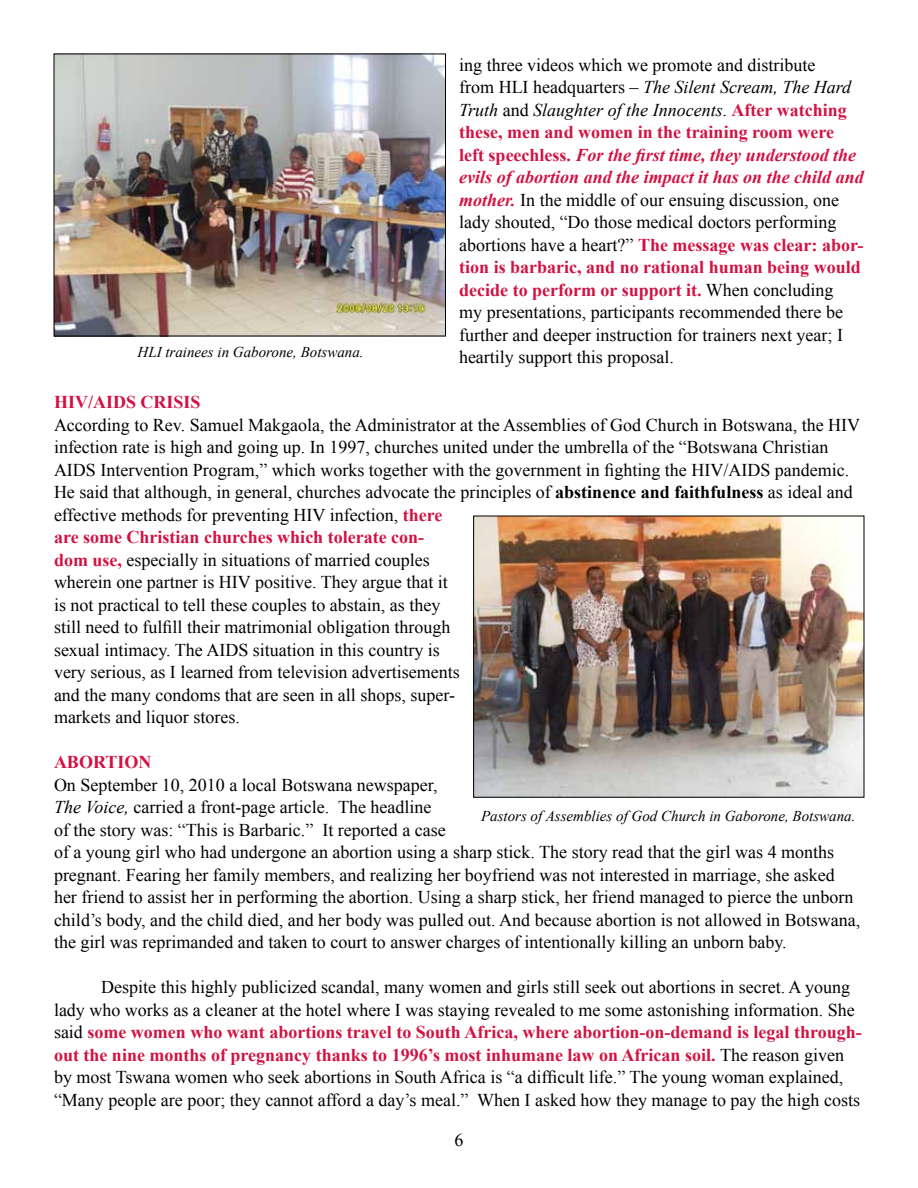
<style>
.page{position:relative;width:918px;height:1188px;background:#fff}
.page>*{position:absolute;margin:0;border:0;box-sizing:border-box;transform-origin:0 0}
.t1{font:18px/22.5px "Times New Roman";color:#000}
.t2{font:700 18px "Times New Roman";color:#d11242}
.t3{font:italic 15px "Times New Roman";color:#000}
.s1{font-style:italic}
.s2{font-weight:700;color:#d11242}
.s3{font-weight:700;font-style:italic;color:#d11242}
.s4{font-weight:700}
</style>
<div class="page">
<img style="left:475px;top:518px;width:387px;height:277px">
<img style="left:56px;top:56px;width:388px;height:278px">
<div style="left:54px;top:54px;width:392px;height:282px;border:1px solid #000"></div>
<p class="t3" style="left:138px;top:343px;width:228px">HLI trainees in Gaborone, Botswana.</p>
<p class="t1" style="left:459px;top:53px;width:406px">ing three videos which we promote and distribute<br>from HLI headquarters – <span class="s1">The Silent Scream, The Hard Truth</span> and <span class="s1">Slaughter of the Innocents</span>. <span class="s2">After watching these, men and women in the training room were<br>left speechless.</span> <span class="s3">For the first time, they understood the evils of abortion and the impact it has on the child and mother.</span> In the middle of our ensuing discussion, one lady shouted, “Do those medical doctors performing abortions have a heart?” <span class="s2">The message was clear: abor&shy;tion is barbaric, and no rational human being would decide to perform or support it.</span> When concluding<br>my presentations, participants recommended there be further and deeper instruction for trainers next year; I heartily support this proposal.</p>
<p class="t2" style="left:54px;top:392px;width:110px">HIV/AIDS Crisis</p>
<p class="t1" style="left:54px;top:413px;width:808px">According to Rev. Samuel Makgaola, the Administrator at the Assemblies of God Church in Botswana, the HIV infection rate is high and going up. In 1997, churches united under the umbrella of the “Botswana Christian AIDS Intervention Program,” which works together with the government in fighting the HIV/AIDS pandemic.<br>He said that although, in general, churches advocate the principles of <span class="s4">abstinence and faithfulness</span> as ideal and effective methods for preventing HIV infection, <span class="s2">there<br>are some Christian churches which tolerate con-<br>dom use,</span> especially in situations of married couples<br>wherein one partner is HIV positive. They argue that it<br>is not practical to tell these couples to abstain, as they<br>still need to fulfill their matrimonial obligation through<br>sexual intimacy. The AIDS situation in this country is<br>very serious, as I learned from television advertisements<br>and the many condoms that are seen in all shops, super-<br>markets and liquor stores.</p>
<p class="t2" style="left:54px;top:752px;width:99px">Abortion</p>
<p class="t1" style="left:54px;top:773px;width:808px">On September 10, 2010 a local Botswana newspaper,<br><span class="s1">The Voice,</span> carried a front-page article. The headline<br>of the story was: “This is Barbaric.” It reported a case<br>of a young girl who had undergone an abortion using a sharp stick. The story read that the girl was 4 months pregnant. Fearing her family members, and realizing her boyfriend was not interested in marriage, she asked her friend to assist her in performing the abortion. Using a sharp stick, her friend managed to pierce the unborn child’s body, and the child died, and her body was pulled out. And because abortion is not allowed in Botswana, the girl was reprimanded and taken to court to answer charges of intentionally killing an unborn baby.</p>
<p class="t1" style="left:54px;top:976px;width:809px;text-indent:47px">Despite this highly publicized scandal, many women and girls still seek out abortions in secret. A young lady who works as a cleaner at the hotel where I was staying revealed to me some astonishing information. She said <span class="s2">some women who want abortions travel to South Africa, where abortion-on-demand is legal through&shy;out the nine months of pregnancy thanks to 1996’s most inhumane law on African soil.</span> The reason given by most Tswana women who seek abortions in South Africa is “a difficult life.” The young woman explained, “Many people are poor; they cannot afford a day’s meal.” When I asked how they manage to pay the high costs</p>
<p class="t3" style="left:481px;top:807px;width:376px">Pastors of Assemblies of God Church in Gaborone, Botswana.</p>
<p class="t1" style="left:454px;top:1129px;width:10px">6</p>
</div>
